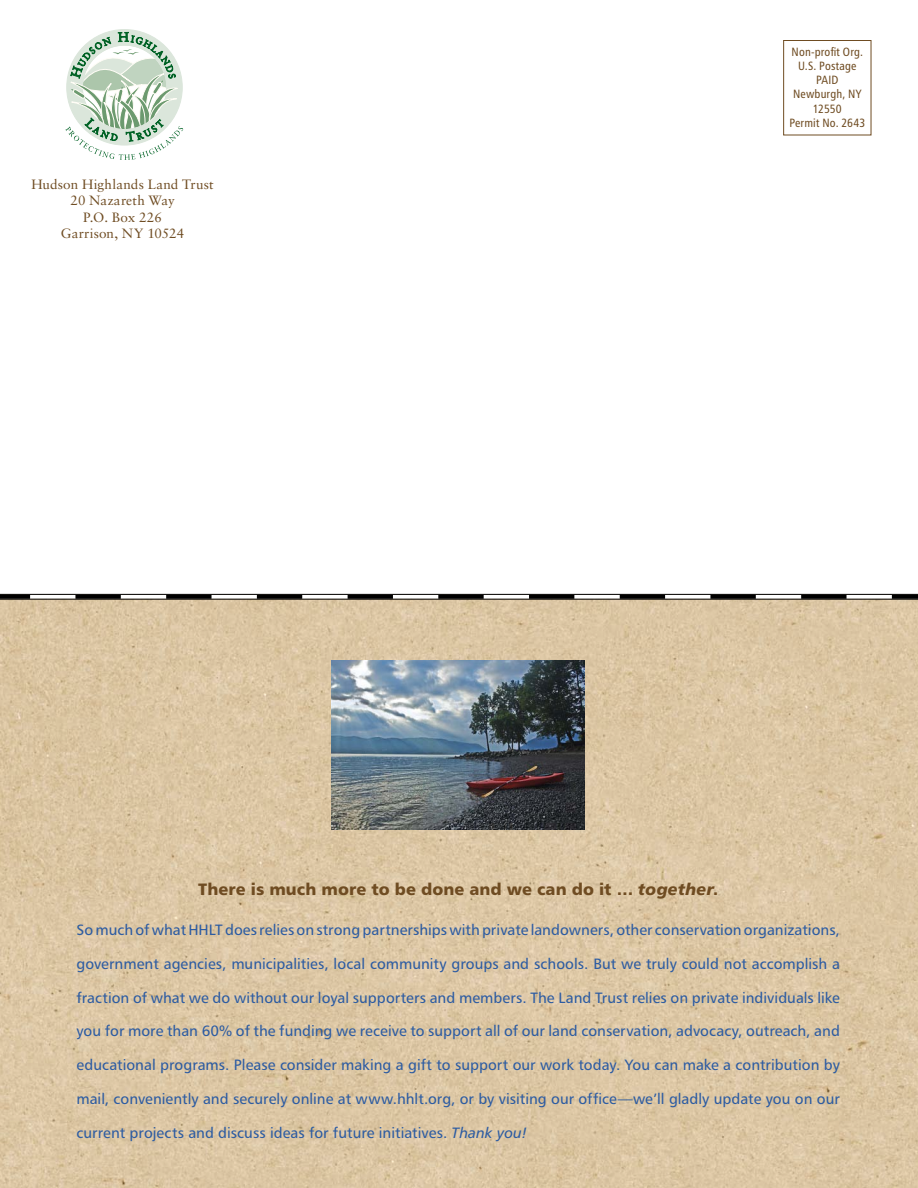
<style>
.page{position:relative;width:918px;height:1188px;background:#fff}
.page>*{position:absolute;margin:0;border:0;box-sizing:border-box;transform-origin:0 0}
.t1{font:16.5px "Humanist 777 BT Black B";letter-spacing:.005em;color:#6f4c22}
.t2{font:15px "Humanist 777 BT Roman B";color:#2d5ca2}
.t3{font:13.5px/16.5px "Sabon";letter-spacing:.01em;color:#6f4c22;text-align:center}
.t4{font:12px/14.2px "Humanist 777 BT Roman Condensed B";letter-spacing:.01em;color:#6f4c22;text-align:center}
.s1{font-family:"Humanist 777 BT Black Italic B"}
.s2{font-family:"Humanist 777 BT Italic B"}
</style>
<div class="page">
<img style="left:0;top:600px;width:918px;height:588px">
<svg style="left:0;top:595px;width:918px;height:4px"></svg>
<hr style="left:0;top:599px;width:918px;height:1px;background:#000">
<hr style="left:0;top:594px;width:918px;height:1px;background:#000">
<svg style="left:65px;top:29px;width:118px;height:131px"></svg>
<div style="left:783px;top:40px;width:88px;height:95px;border:1px solid #6f4c22"></div>
<img style="left:332px;top:660px;width:253px;height:170px">
<p class="t3" style="left:31px;top:176px;width:184px">Hudson Highlands Land Trust<br>20 Nazareth Way<br>P.O. Box 226<br>Garrison, NY 10524</p>
<p class="t4" style="left:789px;top:44px;width:77px">Non-profit Org.<br>U.S. Postage<br>PAID<br>Newburgh, NY<br>12550<br>Permit No. 2643</p>
<p class="t1" style="left:198px;top:879px;width:521px">There is much more to be done and we can do it … <span class="s1">together</span>.</p>
<p class="t2" style="left:76px;top:920px;width:765px">So much of what HHLT does relies on strong partnerships with private landowners, other conservation organizations,</p>
<p class="t2" style="left:76px;top:954px;width:765px">government agencies, municipalities, local community groups and schools. But we truly could not accomplish a</p>
<p class="t2" style="left:76px;top:988px;width:765px">fraction of what we do without our loyal supporters and members. The Land Trust relies on private individuals like</p>
<p class="t2" style="left:76px;top:1022px;width:765px">you for more than 60% of the funding we receive to support all of our land conservation, advocacy, outreach, and</p>
<p class="t2" style="left:76px;top:1055px;width:765px">educational programs. Please consider making a gift to support our work today. You can make a contribution by</p>
<p class="t2" style="left:76px;top:1089px;width:765px">mail, conveniently and securely online at www.hhlt.org, or by visiting our office—we’ll gladly update you on our</p>
<p class="t2" style="left:76px;top:1123px;width:453px">current projects and discuss ideas for future initiatives. <span class="s2">Thank you!</span></p>
</div>
